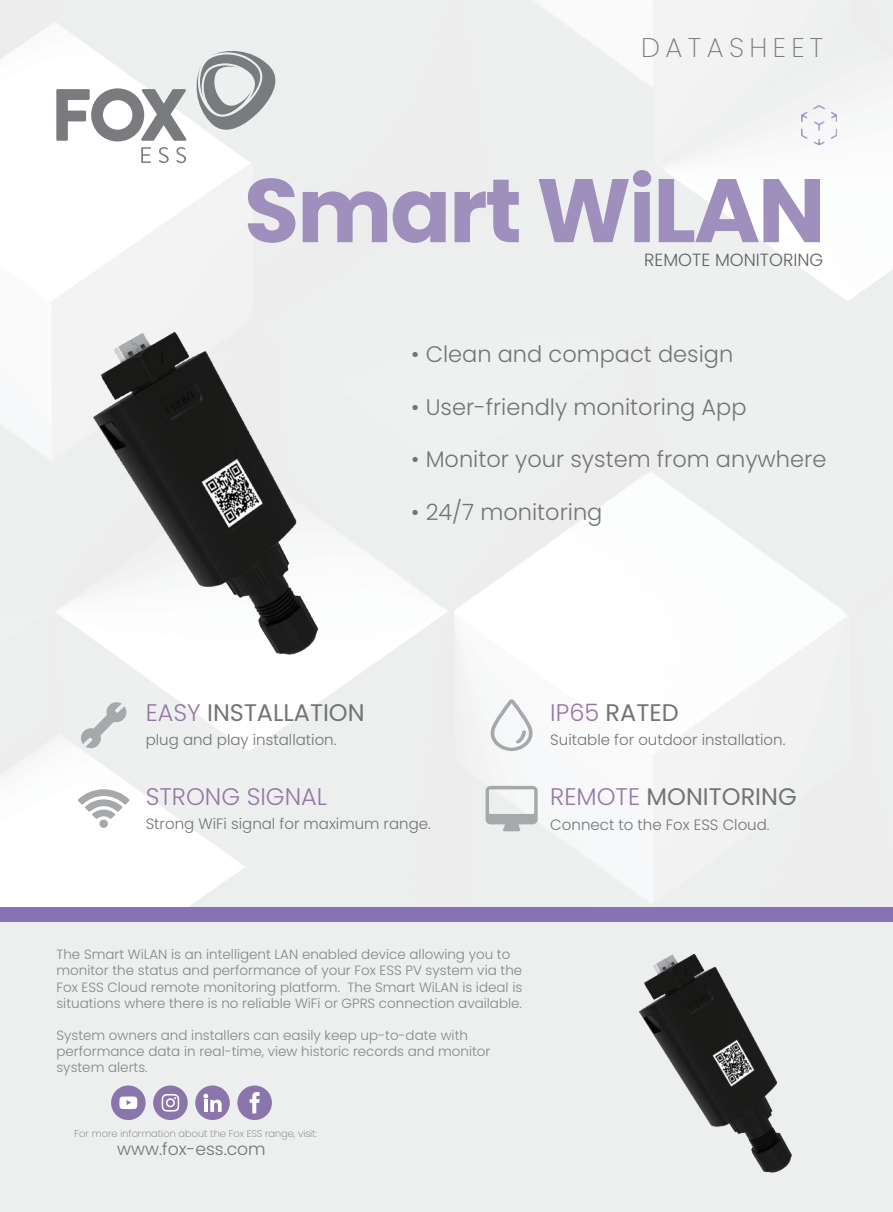
<style>
.page{position:relative;width:893px;height:1212px;background:#fff}
.page>*{position:absolute;margin:0;border:0;box-sizing:border-box;transform-origin:0 0}
.t1{font:700 90px "Poppins";letter-spacing:-.025em;color:#9e8fbc}
.t2{font:200 27px "Poppins";letter-spacing:.2em;color:#7b7b7a}
.t3{font:24px "Poppins";color:#737477}
.t4{font:300 24px "Poppins";color:#9477a6}
.t5{font:300 22.5px "Poppins";color:#737477}
.t6{font:300 17.7px "Poppins";color:#626165}
.t7{font:300 17.1px "Poppins";color:#737477}
.t8{font:300 15px "Poppins";color:#737477}
.t9{font:300 13.5px/16.2px "Poppins";color:#858689}
.t10{font:200 9.75px "Poppins";color:#737477}
.s1{font-weight:300;color:#9477a6}
</style>
<div class="page">
<div style="left:0;top:914px;width:893px;height:298px;background:#edeeee"></div>
<img style="left:802px;top:106px;width:35px;height:38px">
<div style="left:0;top:907px;width:893px;height:14px;background:#8672b4"></div>
<svg style="left:56px;top:88px;width:131px;height:53px"></svg>
<svg style="left:141px;top:147px;width:10px;height:16px"></svg>
<svg style="left:159px;top:147px;width:10px;height:16px"></svg>
<svg style="left:176px;top:147px;width:10px;height:16px"></svg>
<svg style="left:193px;top:48px;width:91px;height:91px;background:#c5c6c7"></svg>
<svg style="left:486px;top:786px;width:52px;height:45px"></svg>
<svg style="left:489px;top:699px;width:45px;height:52px"></svg>
<svg style="left:81px;top:702px;width:45px;height:46px;background:#d4d6d7"></svg>
<svg style="left:78px;top:789px;width:52px;height:30px"></svg>
<div style="left:99px;top:819px;width:9px;height:9px;background:#a6a8ab;border-radius:50%"></div>
<div style="left:195px;top:1085px;width:35px;height:35px;background:#8a76ad;border-radius:50%"></div>
<svg style="left:203px;top:1093px;width:19px;height:19px"></svg>
<div style="left:111px;top:1085px;width:35px;height:35px;background:#8a76ad;border-radius:50%"></div>
<svg style="left:119px;top:1096px;width:18px;height:13px"></svg>
<div style="left:237px;top:1085px;width:35px;height:35px;background:#8a76ad;border-radius:50%"></div>
<svg style="left:250px;top:1092px;width:10px;height:21px"></svg>
<div style="left:153px;top:1085px;width:35px;height:35px;background:#8a76ad;border-radius:50%"></div>
<svg style="left:162px;top:1094px;width:17px;height:17px"></svg>
<img style="left:89px;top:329px;width:234px;height:328px">
<img style="left:639px;top:953px;width:153px;height:220px">
<h2 class="t2" style="left:641px;top:32px;width:184px">DATASHEET</h2>
<h1 class="t1" style="left:244px;top:158px;width:583px">Smart WiLAN</h1>
<h3 class="t6" style="left:644px;top:249px;width:181px">REMOTE MONITORING</h3>
<h3 class="t5" style="left:411px;top:341px;width:324px">• Clean and compact design</h3>
<h3 class="t5" style="left:411px;top:394px;width:337px">• User-friendly monitoring App</h3>
<h3 class="t5" style="left:411px;top:446px;width:417px">• Monitor your system from anywhere</h3>
<h3 class="t5" style="left:411px;top:499px;width:193px">• 24/7 monitoring</h3>
<h3 class="t3" style="left:146px;top:699px;width:220px"><span class="s1">EASY</span> INSTALLATION</h3>
<p class="t8" style="left:146px;top:731px;width:192px">plug and play installation.</p>
<h3 class="t4" style="left:146px;top:783px;width:183px">STRONG SIGNAL</h3>
<p class="t8" style="left:146px;top:815px;width:287px">Strong WiFi signal for maximum range.</p>
<h3 class="t3" style="left:550px;top:699px;width:130px"><span class="s1">IP65</span> RATED</h3>
<p class="t8" style="left:550px;top:731px;width:237px">Suitable for outdoor installation.</p>
<h3 class="t3" style="left:550px;top:783px;width:248px"><span class="s1">REMOTE</span> MONITORING</h3>
<p class="t8" style="left:550px;top:816px;width:221px">Connect to the Fox ESS Cloud.</p>
<p class="t9" style="left:56px;top:946px;width:467px">The Smart WiLAN is an intelligent LAN enabled device allowing you to monitor the status and performance of your Fox ESS PV system via the Fox ESS Cloud remote monitoring platform. The Smart WiLAN is ideal is situations where there is no reliable WiFi or GPRS connection available.</p>
<p class="t9" style="left:56px;top:1027px;width:435px">System owners and installers can easily keep up-to-date with performance data in real-time, view historic records and monitor system alerts.</p>
<p class="t10" style="left:75px;top:1128px;width:244px">For more information about the Fox ESS range, visit:</p>
<p class="t7" style="left:117px;top:1139px;width:150px">www.fox-ess.com</p>
</div>
